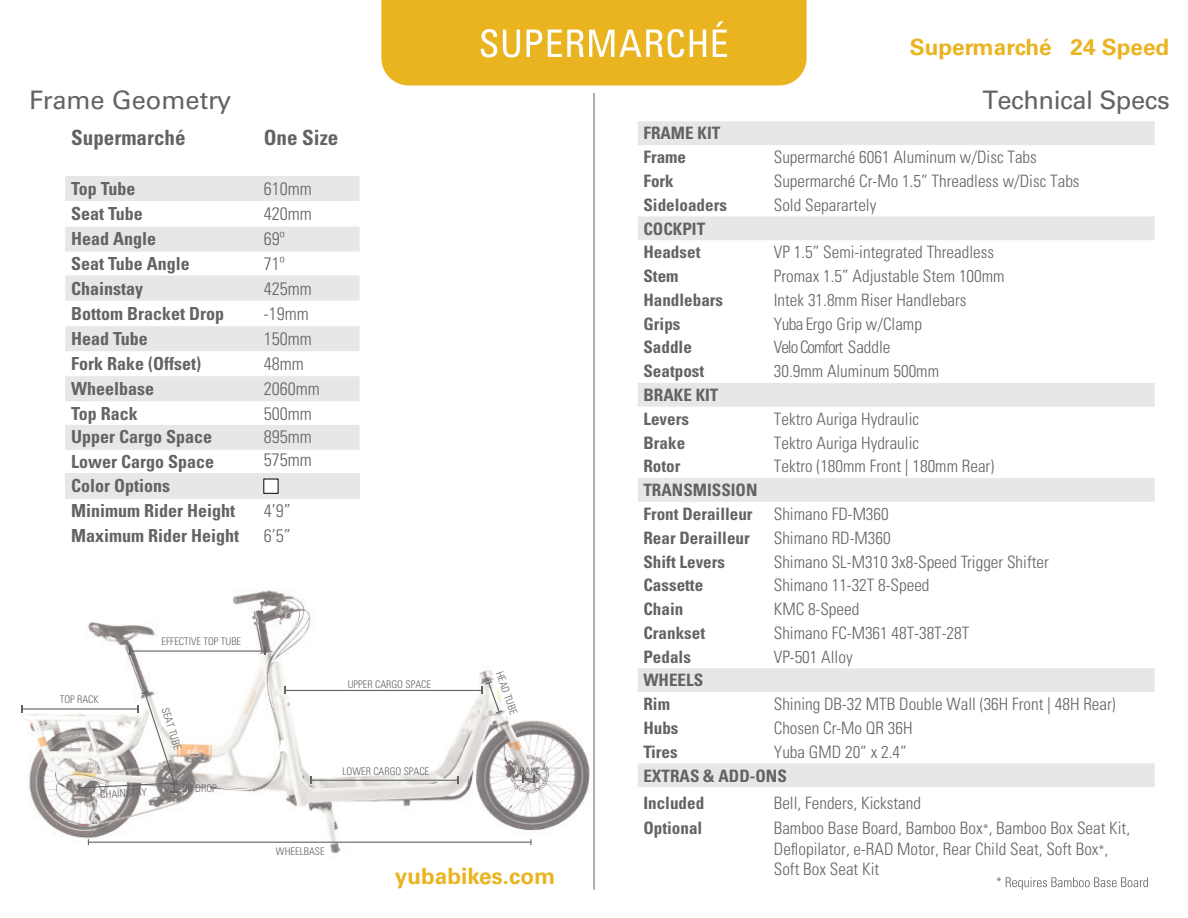
<style>
.page{position:relative;width:1188px;height:918px;background:#fff}
.page>*{position:absolute;margin:0;border:0;box-sizing:border-box;transform-origin:0 0}
.t1{font:25.5px "Univers LT Std";letter-spacing:-.02em;color:#636366}
.t2{font:25.5px "Univers LT Std";color:#636366}
.t3{font:700 22.5px "Univers LT Std";color:#eab421}
.t4{font:700 condensed 21px "Univers LT Std";color:#636366}
.t5{font:700 condensed 18px "Univers LT Std";color:#636366}
.t6{font:300 condensed 18px "Univers LT Std";color:#636366}
.t7{font:300 condensed 17.1px/20.5px "Univers LT Std";color:#636366}
.t8{font:700 condensed 17.1px/23.9px "Univers LT Std";color:#636366}
.t9{font:300 condensed 17.1px "Univers LT Std";letter-spacing:-.06em;color:#636366}
.t10{font:300 condensed 10.5px "Univers LT Std";color:#636366}
.s1{font-weight:300}
.s2{font-size:13.5px}
</style>
<div class="page">
<img style="left:21px;top:574px;width:573px;height:296px">
<hr style="left:22px;top:708px;width:116px;height:2px;background:#636366">
<hr style="left:594px;top:93px;width:1px;height:797px;background:#636366">
<div style="left:638px;top:121px;width:517px;height:24px;background:#e6e7e9"></div>
<svg style="left:638px;top:216px;width:517px;height:571px"></svg>
<svg style="left:997px;top:877px;width:151px;height:13px"></svg>
<hr style="left:88px;top:842px;width:443px;height:1px;background:#636366">
<svg style="left:530px;top:839px;width:2px;height:6px"></svg>
<hr style="left:130px;top:651px;width:135px;height:1px;background:#636366">
<svg style="left:78px;top:691px;width:100px;height:101px"></svg>
<svg style="left:522px;top:775px;width:13px;height:8px"></svg>
<svg style="left:200px;top:786px;width:12px;height:16px"></svg>
<svg style="left:65px;top:176px;width:295px;height:274px;fill:#e6e7e9"></svg>
<hr style="left:311px;top:780px;width:147px;height:1px;background:#636366">
<svg style="left:457px;top:777px;width:2px;height:7px"></svg>
<hr style="left:285px;top:690px;width:197px;height:1px;background:#636366">
<svg style="left:278px;top:687px;width:13px;height:68px"></svg>
<svg style="left:482px;top:681px;width:21px;height:33px"></svg>
<svg style="left:381px;top:0;width:426px;height:85px;background:#ebb932"></svg>
<div style="left:65px;top:474px;width:295px;height:25px;background:#e6e7e9"></div>
<div style="left:263px;top:479px;width:15px;height:15px;background:#fff;border:1px solid #040503"></div>
<h2 class="t3" style="left:910px;top:34px;width:261px">Supermarché 24 Speed</h2>
<h1 class="t2" style="left:29px;top:85px;width:204px">Frame Geometry</h1>
<h1 class="t1" style="left:982px;top:85px;width:189px">Technical Specs</h1>
<p class="t8" style="left:643px;top:121px;width:78px">FRAME KIT<br>Frame</p>
<p class="t4" style="left:71px;top:125px;width:116px">Supermarché</p>
<p class="t4" style="left:264px;top:125px;width:76px">One Size</p>
<p class="t7" style="left:774px;top:147px;width:265px">Supermarché 6061 Aluminum w/Disc Tabs</p>
<p class="t5" style="left:71px;top:178px;width:66px">Top Tube</p>
<p class="t6" style="left:264px;top:178px;width:49px">610mm</p>
<p class="t5" style="left:71px;top:203px;width:73px">Seat Tube</p>
<p class="t6" style="left:264px;top:203px;width:49px">420mm</p>
<p class="t5" style="left:71px;top:228px;width:86px">Head Angle</p>
<p class="t6" style="left:264px;top:228px;width:22px">69º</p>
<p class="t5" style="left:71px;top:253px;width:120px">Seat Tube Angle</p>
<p class="t6" style="left:264px;top:253px;width:22px">71º</p>
<p class="t5" style="left:71px;top:278px;width:74px">Chainstay</p>
<p class="t6" style="left:264px;top:278px;width:49px">425mm</p>
<p class="t5" style="left:71px;top:303px;width:154px">Bottom Bracket Drop</p>
<p class="t6" style="left:264px;top:303px;width:46px">-19mm</p>
<p class="t5" style="left:71px;top:328px;width:78px">Head Tube</p>
<p class="t6" style="left:264px;top:328px;width:49px">150mm</p>
<p class="t5" style="left:71px;top:353px;width:131px">Fork Rake (Offset)</p>
<p class="t6" style="left:264px;top:353px;width:41px">48mm</p>
<p class="t5" style="left:71px;top:378px;width:84px">Wheelbase</p>
<p class="t6" style="left:264px;top:378px;width:57px">2060mm</p>
<p class="t5" style="left:71px;top:403px;width:68px">Top Rack</p>
<p class="t6" style="left:264px;top:403px;width:49px">500mm</p>
<p class="t5" style="left:71px;top:426px;width:142px">Upper Cargo Space</p>
<p class="t6" style="left:264px;top:426px;width:49px">895mm</p>
<p class="t5" style="left:71px;top:450px;width:144px">Lower Cargo Space</p>
<p class="t6" style="left:264px;top:449px;width:49px">575mm</p>
<p class="t5" style="left:71px;top:500px;width:165px">Minimum Rider Height</p>
<p class="t6" style="left:264px;top:500px;width:28px">4’9”</p>
<p class="t5" style="left:71px;top:525px;width:169px">Maximum Rider Height</p>
<p class="t6" style="left:264px;top:525px;width:28px">6’5”</p>
<p class="t5" style="left:71px;top:475px;width:100px">Color Options</p>
<p class="t10" style="left:60px;top:693px;width:41px">TOP RACK</p>
<p class="t10" style="left:162px;top:635px;width:81px">EFFECTIVE TOP TUBE</p>
<p class="t10" style="left:171px;top:706px;width:45px;rotate:73deg">SEAT TUBE</p>
<p class="t10" style="left:100px;top:788px;width:48px;rotate:-3deg">CHAINSTAY</p>
<p class="t10" style="left:183px;top:782px;width:36px">BB DROP</p>
<p class="t10" style="left:348px;top:678px;width:85px">UPPER CARGO SPACE</p>
<p class="t10" style="left:343px;top:765px;width:88px">LOWER CARGO SPACE</p>
<p class="t10" style="left:505px;top:669px;width:46px;rotate:70deg">HEAD TUBE</p>
<p class="t10" style="left:519px;top:765px;width:22px">RAKE</p>
<p class="t10" style="left:276px;top:845px;width:50px">WHEELBASE</p>
<h2 class="t3" style="left:395px;top:863px;width:162px">yubabikes.com</h2>
<p class="t8" style="left:643px;top:169px;width:32px">Fork</p>
<p class="t7" style="left:774px;top:171px;width:307px">Supermarché Cr-Mo 1.5” Threadless w/Disc Tabs</p>
<p class="t8" style="left:643px;top:193px;width:85px">Sideloaders</p>
<p class="t7" style="left:774px;top:194px;width:104px">Sold Separartely</p>
<p class="t8" style="left:643px;top:216px;width:63px">COCKPIT<br>Headset</p>
<p class="t7" style="left:774px;top:242px;width:222px">VP 1.5” Semi-integrated Threadless</p>
<p class="t8" style="left:643px;top:264px;width:37px">Stem</p>
<p class="t7" style="left:774px;top:266px;width:232px">Promax 1.5” Adjustable Stem 100mm</p>
<p class="t8" style="left:643px;top:288px;width:81px">Handlebars</p>
<p class="t7" style="left:774px;top:290px;width:194px">Intek 31.8mm Riser Handlebars</p>
<p class="t8" style="left:643px;top:312px;width:39px">Grips</p>
<p class="t7" style="left:774px;top:313px;width:150px">Yuba Ergo Grip w/Clamp</p>
<p class="t8" style="left:643px;top:335px;width:50px">Saddle</p>
<p class="t9" style="left:774px;top:337px;width:118px">Velo Comfort Saddle</p>
<p class="t8" style="left:643px;top:359px;width:62px">Seatpost</p>
<p class="t7" style="left:774px;top:361px;width:167px">30.9mm Aluminum 500mm</p>
<p class="t8" style="left:643px;top:383px;width:77px">BRAKE KIT<br>Levers</p>
<p class="t7" style="left:774px;top:409px;width:147px">Tektro Auriga Hydraulic</p>
<p class="t8" style="left:643px;top:431px;width:43px">Brake</p>
<p class="t7" style="left:774px;top:432px;width:147px">Tektro Auriga Hydraulic</p>
<p class="t8" style="left:643px;top:454px;width:39px">Rotor</p>
<p class="t7" style="left:774px;top:456px;width:222px">Tektro (180mm Front | 180mm Rear)</p>
<p class="t8" style="left:643px;top:478px;width:247px">TRANSMISSION<br>Front Derailleur <span class="s1">Shimano FD-M360<br></span>Rear Derailleur</p>
<p class="t7" style="left:774px;top:527px;width:118px">Shimano RD-M360</p>
<p class="t8" style="left:643px;top:549px;width:83px">Shift Levers</p>
<p class="t7" style="left:774px;top:551px;width:277px">Shimano SL-M310 3x8-Speed Trigger Shifter</p>
<p class="t8" style="left:643px;top:573px;width:61px">Cassette</p>
<p class="t7" style="left:774px;top:575px;width:157px">Shimano 11-32T 8-Speed</p>
<p class="t8" style="left:643px;top:597px;width:41px">Chain</p>
<p class="t7" style="left:774px;top:599px;width:87px">KMC 8-Speed</p>
<p class="t8" style="left:643px;top:621px;width:63px">Crankset</p>
<p class="t7" style="left:774px;top:623px;width:197px">Shimano FC-M361 48T-38T-28T</p>
<p class="t8" style="left:643px;top:645px;width:49px">Pedals</p>
<p class="t7" style="left:774px;top:646px;width:80px">VP-501 Alloy</p>
<p class="t8" style="left:643px;top:668px;width:61px">WHEELS<br>Rim</p>
<p class="t7" style="left:774px;top:694px;width:343px">Shining DB-32 MTB Double Wall (36H Front | 48H Rear)</p>
<p class="t8" style="left:643px;top:716px;width:37px">Hubs</p>
<p class="t7" style="left:774px;top:718px;width:140px">Chosen Cr-Mo QR 36H</p>
<p class="t8" style="left:643px;top:740px;width:36px">Tires</p>
<p class="t7" style="left:774px;top:742px;width:134px">Yuba GMD 20” x 2.4”</p>
<p class="t8" style="left:643px;top:762px;width:145px;line-height:27.8px">EXTRAS &amp; ADD-ONS<br>Included</p>
<p class="t7" style="left:774px;top:793px;width:149px">Bell, Fenders, Kickstand</p>
<p class="t8" style="left:643px;top:816px;width:60px">Optional</p>
<p class="t7" style="left:774px;top:818px;width:358px">Bamboo Base Board, Bamboo Box<span class="s2">*</span>, Bamboo Box Seat Kit,<br>Deflopilator, e-RAD Motor, Rear Child Seat, Soft Box<span class="s2">*</span>,<br>Soft Box Seat Kit</p>
</div>
